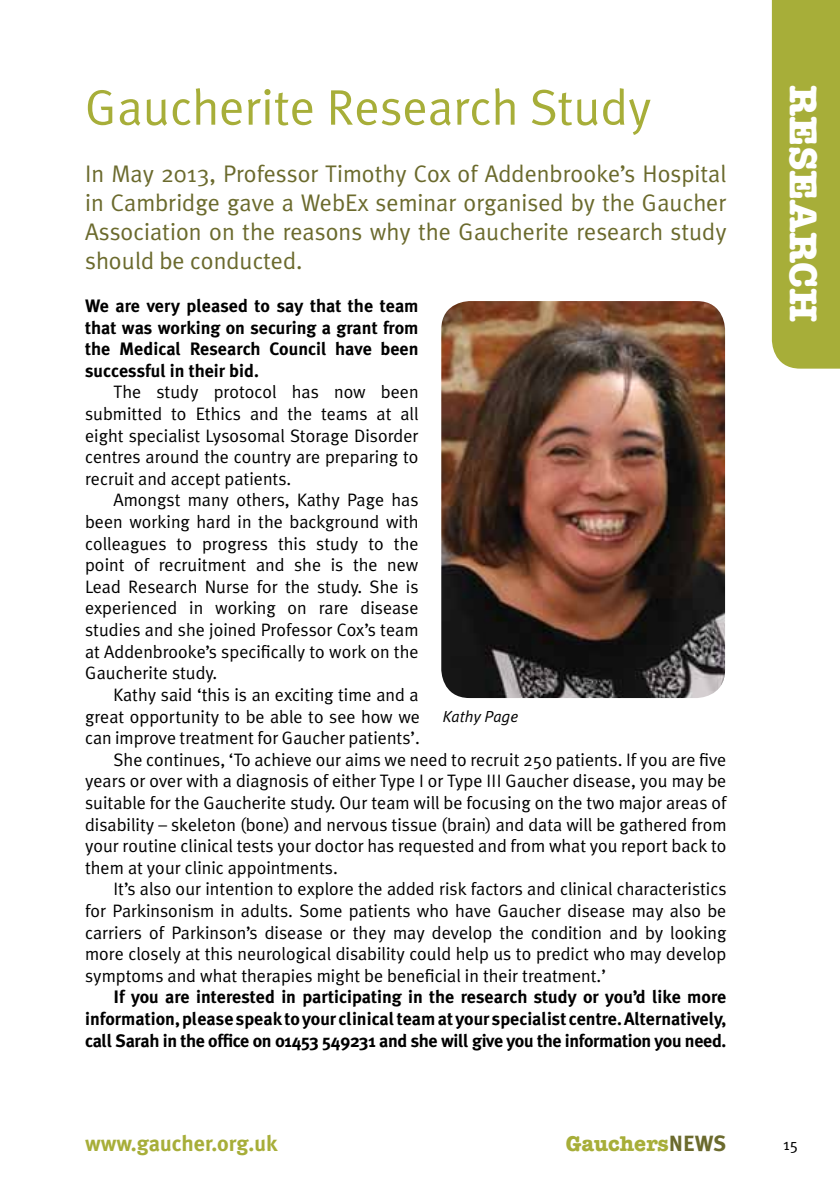
<style>
.page{position:relative;width:840px;height:1191px;background:#fff}
.page>*{position:absolute;margin:0;border:0;box-sizing:border-box;transform-origin:0 0}
.t1{font:50px "Meta Plus Normal";color:#a7ae39}
.t2{font:700 40px "American Typewriter";color:#fff}
.t3{font:24px/28.8px "Meta Plus Normal";color:#6b6a2d;text-align:justify}
.t4{font:700 22px "Meta Plus";color:#a7ae39}
.t5{font:700 22px "American Typewriter";color:#a7ae39}
.t6{font:18px/21.6px "Meta Plus Normal";color:#000;text-align:justify}
.t7{font:700 18px/21.6px "Meta Plus";letter-spacing:-.02em;color:#000;text-align:justify}
.t8{font:italic 16px "Meta Plus Normal";color:#000}
.t9{font:16px "Meta Plus Normal";color:#000}
.s1{font-family:"Meta Plus";color:#6b6a2d}
</style>
<div class="page">
<div style="left:771px;top:0;width:68px;height:369px;background:#a7ae39"></div>
<img style="left:441px;top:301px;width:283px;height:397px">
<h1 class="t1" style="left:85px;top:78px;width:567px">Gaucherite Research Study</h1>
<h3 class="t3" style="left:85px;top:159px;width:642px">In May 2013, Professor Timothy Cox of Addenbrooke’s Hospital in Cambridge gave a WebEx seminar organised by the Gaucher Association on the reasons why the Gaucherite research study should be conducted.</h3>
<p class="t7" style="left:85px;top:295px;width:335px">We are very pleased to say that the team that was working on securing a grant from the Medical Research Council have been successful in their bid.</p>
<p class="t6" style="left:85px;top:381px;width:335px;text-indent:28px">The study protocol has now been submitted to Ethics and the teams at all eight specialist Lysosomal Storage Disorder centres around the country are preparing to recruit and accept patients.</p>
<p class="t6" style="left:85px;top:489px;width:335px;text-indent:28px">Amongst many others, Kathy Page has been working hard in the background with colleagues to progress this study to the point of recruitment and she is the new Lead Research Nurse for the study. She is experienced in working on rare disease studies and she joined Professor Cox’s team at Addenbrooke’s specifically to work on the Gaucherite study.</p>
<p class="t6" style="left:113px;top:683px;width:306px">Kathy said ‘this is an exciting time and a</p>
<p class="t6" style="left:85px;top:705px;width:336px">great opportunity to be able to see how we</p>
<p class="t6" style="left:85px;top:727px;width:336px">can improve treatment for Gaucher patients’.</p>
<p class="t6" style="left:113px;top:748px;width:614px">She continues, ‘To achieve our aims we need to recruit 250 patients. If you are five</p>
<p class="t6" style="left:85px;top:770px;width:642px">years or over with a diagnosis of either Type I or Type III Gaucher disease, you may be</p>
<p class="t6" style="left:85px;top:791px;width:642px">suitable for the Gaucherite study. Our team will be focusing on the two major areas of</p>
<p class="t6" style="left:85px;top:813px;width:642px">disability – skeleton (bone) and nervous tissue (brain) and data will be gathered from</p>
<p class="t6" style="left:85px;top:835px;width:642px">your routine clinical tests your doctor has requested and from what you report back to</p>
<p class="t6" style="left:85px;top:856px;width:254px">them at your clinic appointments.</p>
<p class="t6" style="left:113px;top:878px;width:614px">It’s also our intention to explore the added risk factors and clinical characteristics</p>
<p class="t6" style="left:85px;top:899px;width:642px">for Parkinsonism in adults. Some patients who have Gaucher disease may also be</p>
<p class="t6" style="left:85px;top:921px;width:642px">carriers of Parkinson’s disease or they may develop the condition and by looking</p>
<p class="t6" style="left:85px;top:943px;width:642px">more closely at this neurological disability could help us to predict who may develop</p>
<p class="t6" style="left:85px;top:964px;width:522px">symptoms and what therapies might be beneficial in their treatment.’</p>
<p class="t7" style="left:85px;top:986px;width:642px;text-indent:28px">If you are interested in participating in the research study or you’d like more information, please speak to your clinical team at your specialist centre. Alternatively, call Sarah in the office on 01453 549231 and she will give you the information you need.</p>
<p class="t8" style="left:442px;top:707px;width:77px">Kathy Page</p>
<h2 class="t2" style="left:837px;top:85px;width:238px;rotate:90deg">RESEARCH</h2>
<p class="t4" style="left:85px;top:1131px;width:194px">www.gaucher.org.uk</p>
<p class="t5" style="left:565px;top:1125px;width:162px">Gauchers<span class="s1">NEWS</span></p>
<p class="t9" style="left:782px;top:1135px;width:17px">15</p>
</div>
